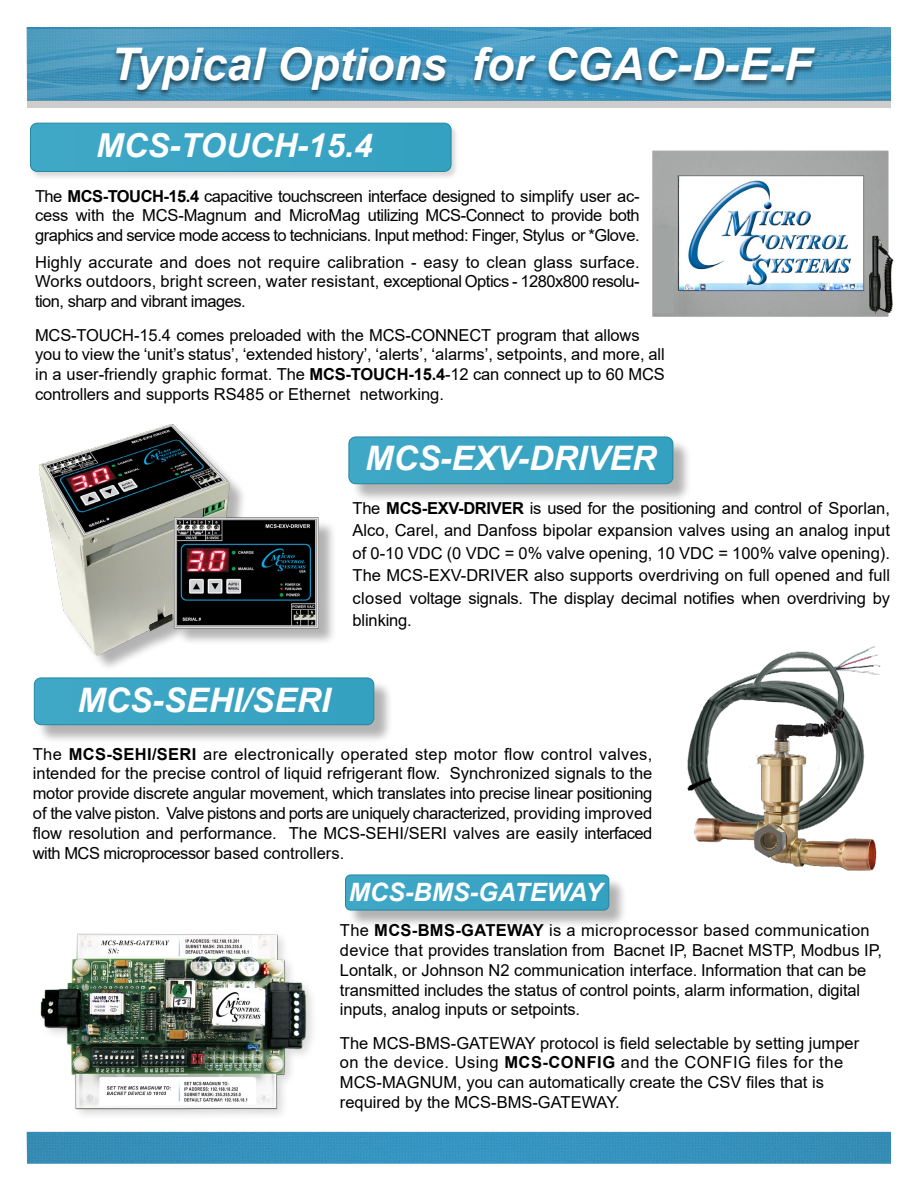
<style>
.page{position:relative;width:918px;height:1188px;background:#fff}
.page>*{position:absolute;margin:0;border:0;box-sizing:border-box;transform-origin:0 0}
.t1{font:italic 700 45px "Arial";color:#fff}
.t2{font:italic 700 33.75px "Arial";color:#fff}
.t3{font:italic 700 33px "Arial";color:#fff}
.t4{font:italic 700 25.35px "Arial";color:#fff}
.t5{font:16.5px/19.8px "Arial";letter-spacing:-.01em;color:#000;text-align:justify}
.s1{font-weight:700}
</style>
<div class="page">
<div style="left:27px;top:101px;width:864px;height:7px;background:#cdcdcd"></div>
<svg style="left:27px;top:27px;width:864px;height:74px;background:#4698bf"></svg>
<img style="left:27px;top:1132px;width:864px;height:32px">
<div style="left:29px;top:122px;width:431px;height:58px;background:#000;opacity:.15"></div>
<div style="left:30px;top:123px;width:421px;height:48px;background:#3ba4c4"></div>
<div style="left:30px;top:123px;width:421px;height:49px;border:1px solid #2186a1;border-radius:7px"></div>
<img style="left:652px;top:150px;width:242px;height:167px">
<div style="left:36px;top:680px;width:357px;height:64px;background:#000;opacity:.3"></div>
<div style="left:34px;top:678px;width:340px;height:47px;background:#3ba4c4"></div>
<div style="left:34px;top:678px;width:340px;height:47px;border:1px solid #2186a1;border-radius:7px"></div>
<div style="left:42px;top:428px;width:294px;height:248px;background:#000;opacity:.3"></div>
<img style="left:39px;top:424px;width:284px;height:237px">
<div style="left:351px;top:439px;width:341px;height:64px;background:#000;opacity:.3"></div>
<div style="left:349px;top:437px;width:324px;height:47px;background:#3ba4c4"></div>
<div style="left:349px;top:437px;width:324px;height:47px;border:1px solid #2186a1;border-radius:7px"></div>
<img style="left:687px;top:646px;width:194px;height:225px">
<div style="left:38px;top:931px;width:280px;height:190px;background:#000;opacity:.15"></div>
<img style="left:41px;top:931px;width:269px;height:182px">
<div style="left:347px;top:877px;width:281px;height:52px;background:#000;opacity:.3"></div>
<div style="left:347px;top:875px;width:262px;height:35px;background:#3ba4c4"></div>
<div style="left:345px;top:875px;width:264px;height:35px;border:1px solid #2186a1;border-radius:5px"></div>
<div style="left:112px;top:47px;width:707px;height:51px;background:#000;opacity:.52"></div>
<h1 class="t1" style="left:111px;top:34px;width:702px">Typical Options for CGAC-D-E-F</h1>
<h3 class="t3" style="left:96px;top:124px;width:278px">MCS-TOUCH-15.4</h3>
<p class="t5" style="left:35px;top:186px;width:606px">The <span class="s1">MCS-TOUCH-15.4</span> capacitive touchscreen interface designed to simplify user ac&shy;cess with the MCS-Magnum and MicroMag utilizing MCS-Connect to provide both graphics and service mode access to technicians. Input method: Finger, Stylus or *Glove.</p>
<p class="t5" style="left:35px;top:252px;width:606px">Highly accurate and does not require calibration - easy to clean glass surface.<br>Works outdoors, bright screen, water resistant, exceptional Optics - 1280x800 resolu&shy;tion, sharp and vibrant images.</p>
<p class="t5" style="left:35px;top:325px;width:631px;text-align:left">MCS-TOUCH-15.4 comes preloaded with the MCS-CONNECT program that allows you to view the ‘unit’s status’, ‘extended history’, ‘alerts’, ‘alarms’, setpoints, and more, all in a user-friendly graphic format. The <span class="s1">MCS-TOUCH-15.4</span>-12 can connect up to 60 MCS controllers and supports RS485 or Ethernet networking.</p>
<h2 class="t2" style="left:365px;top:436px;width:293px">MCS-EXV-DRIVER</h2>
<p class="t5" style="left:353px;top:496px;width:539px;line-height:22.5px">The <span class="s1">MCS-EXV-DRIVER</span> is used for the positioning and control of Sporlan, Alco, Carel, and Danfoss bipolar expansion valves using an analog input of 0-10 VDC (0 VDC = 0% valve opening, 10 VDC = 100% valve opening).<br>The MCS-EXV-DRIVER also supports overdriving on full opened and full closed voltage signals. The display decimal notifies when overdriving by blinking.</p>
<h2 class="t2" style="left:77px;top:678px;width:255px">MCS-SEHI/SERI</h2>
<p class="t5" style="left:33px;top:744px;width:621px">The <span class="s1">MCS-SEHI/SERI</span> are electronically operated step motor flow control valves, intended for the precise control of liquid refrigerant flow. Synchronized signals to the motor provide discrete angular movement, which translates into precise linear positioning of the valve piston. Valve pistons and ports are uniquely characterized, providing improved flow resolution and performance. The MCS-SEHI/SERI valves are easily interfaced with MCS microprocessor based controllers.</p>
<h3 class="t4" style="left:349px;top:875px;width:255px">MCS-BMS-GATEWAY</h3>
<p class="t5" style="left:340px;top:920px;width:544px;text-align:left">The <span class="s1">MCS-BMS-GATEWAY</span> is a microprocessor based communication device that provides translation from Bacnet IP, Bacnet MSTP, Modbus IP, Lontalk, or Johnson N2 communication interface. Information that can be transmitted includes the status of control points, alarm information, digital inputs, analog inputs or setpoints.</p>
<p class="t5" style="left:340px;top:1033px;width:521px;text-align:left">The MCS-BMS-GATEWAY protocol is field selectable by setting jumper on the device. Using <span class="s1">MCS-CONFIG</span> and the CONFIG files for the MCS-MAGNUM, you can automatically create the CSV files that is required by the MCS-BMS-GATEWAY.</p>
</div>
